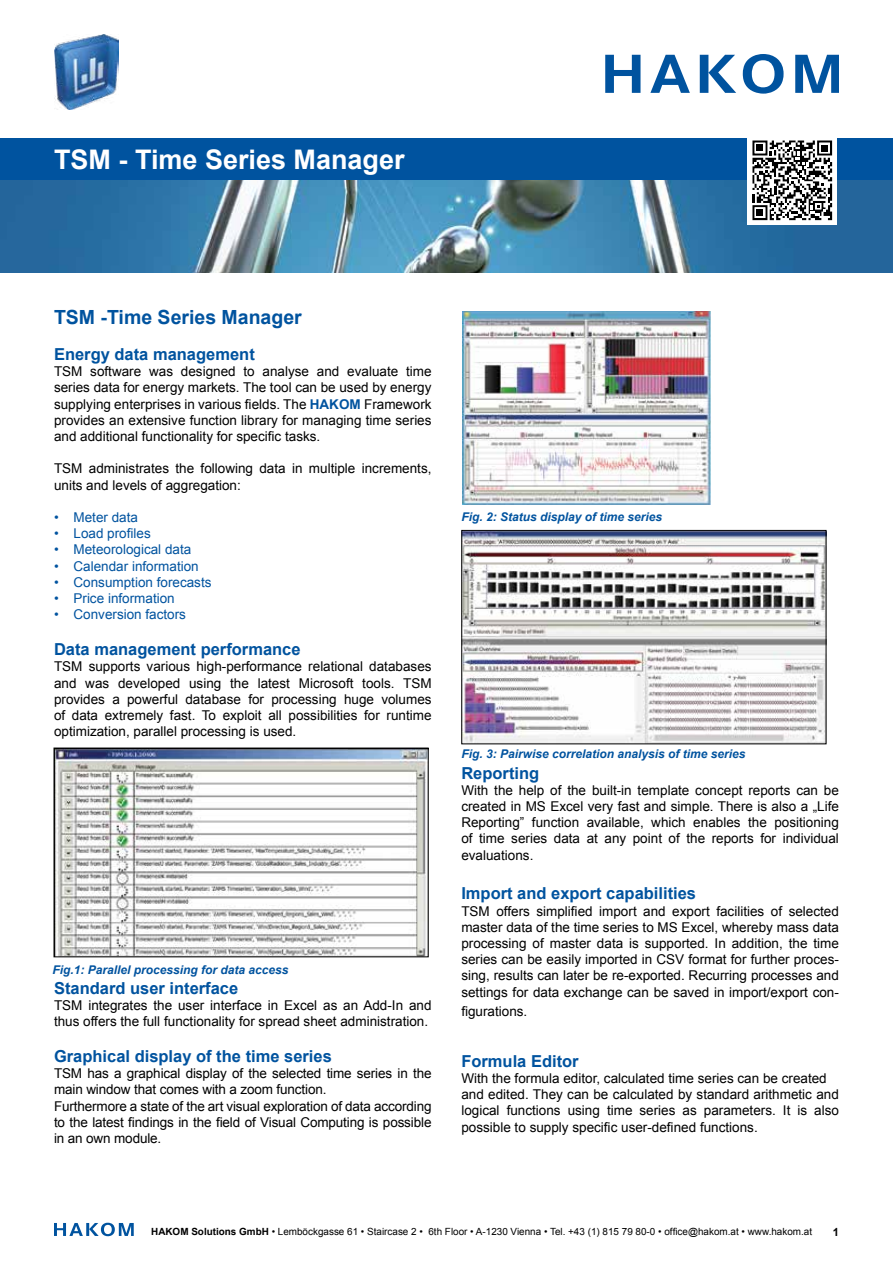
<style>
.page{position:relative;width:893px;height:1263px;background:#fff}
.page>*{position:absolute;margin:0;border:0;box-sizing:border-box;transform-origin:0 0}
.t1{font:700 27px "Arial";color:#fff}
.t2{font:700 19.5px "Arial";color:#00539f}
.t3{font:700 16.5px "Arial";color:#00539f}
.t4{font:13.5px/16.2px "Arial";color:#000;text-align:justify}
.t5{font:13.5px "Arial";color:#00539f}
.t6{font:italic 700 12px "Arial";color:#00539f}
.t7{font:700 11.25px "Arial";color:#000}
.t8{font:9.9px "Arial";color:#000}
.s1{font-weight:700;color:#00539f}
.s2{font-weight:700}
</style>
<div class="page">
<img style="left:462px;top:311px;width:249px;height:194px">
<div style="left:0;top:138px;width:893px;height:43px;background:#00539f"></div>
<svg style="left:605px;top:54px;width:234px;height:40px"></svg>
<img style="left:0;top:181px;width:893px;height:91px">
<svg style="left:54px;top:1223px;width:80px;height:13px"></svg>
<img style="left:56px;top:750px;width:371px;height:205px">
<div style="left:54px;top:748px;width:375px;height:209px;border:1px solid #000"></div>
<img style="left:463px;top:532px;width:361px;height:210px">
<div style="left:461px;top:530px;width:365px;height:214px;border:1px solid #000"></div>
<img style="left:54px;top:35px;width:64px;height:75px">
<div style="left:748px;top:136px;width:89px;height:89px;background:#fff"></div>
<svg style="left:752px;top:140px;width:81px;height:81px"></svg>
<h1 class="t1" style="left:54px;top:140px;width:352px">TSM - Time Series Manager</h1>
<h2 class="t2" style="left:54px;top:303px;width:249px">TSM -Time Series Manager</h2>
<p class="t3" style="left:54px;top:342px;width:202px">Energy data management</p>
<p class="t4" style="left:54px;top:363px;width:379px">TSM software was designed to analyse and evaluate time series data for energy markets. The tool can be used by energy supplying enterprises in various fields. The <span class="s1">HAKOM</span> Framework provides an extensive function library for managing time series and additional functionality for specific tasks.</p>
<p class="t4" style="left:54px;top:460px;width:379px">TSM administrates the following data in multiple increments, units and levels of aggregation:</p>
<p class="t5" style="left:54px;top:508px;width:86px">• Meter data</p>
<p class="t5" style="left:54px;top:524px;width:98px">• Load profiles</p>
<p class="t5" style="left:54px;top:540px;width:139px">• Meteorological data</p>
<p class="t5" style="left:54px;top:556px;width:146px">• Calendar information</p>
<p class="t5" style="left:54px;top:573px;width:159px">• Consumption forecasts</p>
<p class="t5" style="left:54px;top:589px;width:122px">• Price information</p>
<p class="t5" style="left:54px;top:605px;width:134px">• Conversion factors</p>
<p class="t3" style="left:54px;top:638px;width:248px">Data management performance</p>
<p class="t4" style="left:54px;top:658px;width:379px">TSM supports various high-performance relational databases and was developed using the latest Microsoft tools. TSM provides a powerful database for processing huge volumes of data extremely fast. To exploit all possibilities for runtime optimization, parallel processing is used.</p>
<p class="t6" style="left:52px;top:961px;width:238px">Fig.1: Parallel processing for data access</p>
<p class="t3" style="left:54px;top:976px;width:186px">Standard user interface</p>
<p class="t4" style="left:54px;top:997px;width:379px">TSM integrates the user interface in Excel as an Add-In and thus offers the full functionality for spread sheet administration.</p>
<p class="t3" style="left:54px;top:1044px;width:279px">Graphical display of the time series</p>
<p class="t4" style="left:54px;top:1065px;width:379px;text-align:left">TSM has a graphical display of the selected time series in the main window that comes with a zoom function.<br>Furthermore a state of the art visual exploration of data according to the latest findings in the field of Visual Computing is possible in an own module.</p>
<p class="t6" style="left:461px;top:509px;width:202px">Fig. 2: Status display of time series</p>
<p class="t6" style="left:461px;top:746px;width:286px">Fig. 3: Pairwise correlation analysis of time series</p>
<p class="t3" style="left:461px;top:761px;width:79px">Reporting</p>
<p class="t4" style="left:461px;top:782px;width:379px">With the help of the built-in template concept reports can be created in MS Excel very fast and simple. There is also a „Life Reporting” function available, which enables the positioning of time series data at any point of the reports for individual evaluations.</p>
<p class="t3" style="left:461px;top:882px;width:236px">Import and export capabilities</p>
<p class="t4" style="left:461px;top:902px;width:379px">TSM offers simplified import and export facilities of selected master data of the time series to MS Excel, whereby mass data processing of master data is supported. In addition, the time series can be easily imported in CSV format for further proces&shy;sing, results can later be re-exported. Recurring processes and settings for data exchange can be saved in import/export con-</p>
<p class="t4" style="left:461px;top:1003px;width:68px">figurations.</p>
<p class="t3" style="left:461px;top:1049px;width:119px">Formula Editor</p>
<p class="t4" style="left:461px;top:1070px;width:379px;text-align:left">With the formula editor, calculated time series can be created and edited. They can be calculated by standard arithmetic and logical functions using time series as parameters. It is also possible to supply specific user-defined functions.</p>
<p class="t8" style="left:151px;top:1225px;width:662px"><span class="s2">HAKOM Solutions GmbH</span> • Lemböckgasse 61 • Staircase 2 • 6th Floor • A-1230 Vienna • Tel. +43 (1) 815 79 80-0 • office@hakom.at • www.hakom.at</p>
<p class="t7" style="left:833px;top:1224px;width:8px">1</p>
</div>
